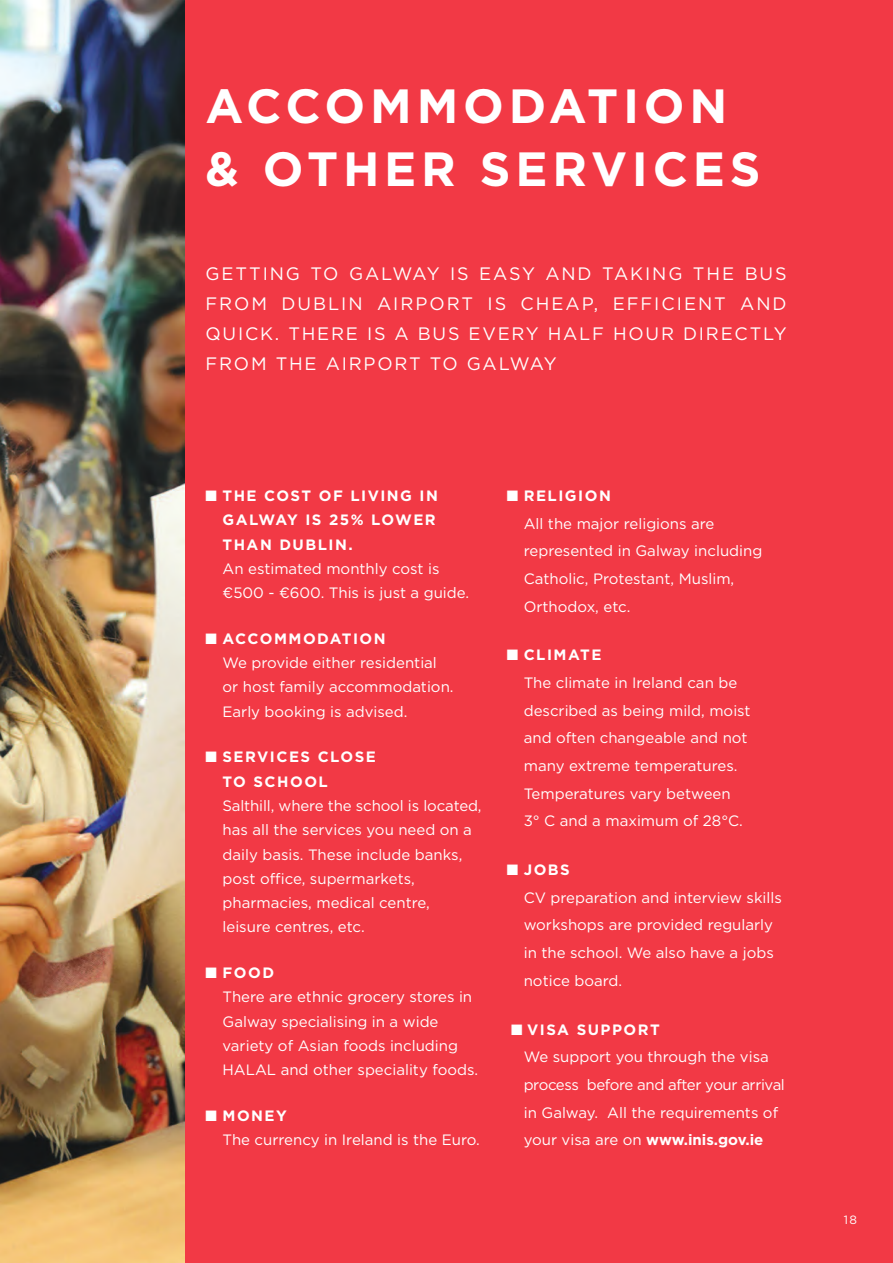
<style>
.page{position:relative;width:893px;height:1263px;background:#f23945}
.page>*{position:absolute;margin:0;border:0;box-sizing:border-box;transform-origin:0 0}
.t1{font:700 48px/63px "Gotham";letter-spacing:.1em;color:#fff}
.t2{font:18px/30px "Gotham";letter-spacing:.1em;color:#fff;text-align:justify}
.t3{font:15px/27.6px "Gotham";color:#fff}
.t4{font:700 15px/24.3px "Gotham";letter-spacing:.1em;color:#fff}
.t5{font:12px "Gotham";color:#fff}
.s1{font-weight:700}
</style>
<div class="page">
<img style="left:0;top:0;width:184px;height:1263px">
<h1 class="t1" style="left:206px;top:75px;width:557px">ACCOMMODATION &amp; OTHER SERVICES</h1>
<p class="t2" style="left:206px;top:259px;width:583px">GETTING TO GALWAY IS EASY AND TAKING THE BUS FROM DUBLIN AIRPORT IS CHEAP, EFFICIENT AND QUICK. THERE IS A BUS EVERY HALF HOUR DIRECTLY FROM THE AIRPORT TO GALWAY</p>
<p class="t4" style="left:223px;top:484px;width:217px;text-indent:-17px">■ THE COST OF LIVING IN<br>GALWAY IS 25% LOWER<br>THAN DUBLIN.</p>
<p class="t3" style="left:223px;top:557px;width:248px;line-height:24.3px">An estimated monthly cost is ¤500 - ¤600. This is just a guide.</p>
<p class="t3" style="left:223px;top:626px;width:233px;line-height:24.3px;text-indent:-17px">■ <span class="s1">ACCOMMODATION<br></span>We provide either residential or host family accommodation.<br>Early booking is advised.</p>
<p class="t4" style="left:223px;top:745px;width:155px;text-indent:-17px">■ SERVICES CLOSE<br>TO SCHOOL</p>
<p class="t3" style="left:223px;top:794px;width:261px;line-height:24.3px">Salthill, where the school is located, has all the services you need on a daily basis. These include banks, post office, supermarkets, pharmacies, medical centre, leisure centres, etc.</p>
<p class="t3" style="left:223px;top:961px;width:257px;line-height:24.3px;text-indent:-17px">■ <span class="s1">FOOD<br></span>There are ethnic grocery stores in<br>Galway specialising in a wide variety of Asian foods including<br>HALAL and other speciality foods.</p>
<p class="t3" style="left:223px;top:1103px;width:259px;line-height:24.3px;text-indent:-17px">■ <span class="s1">MONEY<br></span>The currency in Ireland is the Euro.</p>
<p class="t3" style="left:524px;top:482px;width:240px;text-indent:-17px">■ <span class="s1">RELIGION<br></span>All the major religions are represented in Galway including<br>Catholic, Protestant, Muslim,<br>Orthodox, etc.</p>
<p class="t3" style="left:524px;top:641px;width:228px;text-indent:-17px">■ <span class="s1">CLIMATE<br></span>The climate in Ireland can be described as being mild, moist and often changeable and not many extreme temperatures.<br>Temperatures vary between<br>3° C and a maximum of 28°C.</p>
<p class="t3" style="left:524px;top:856px;width:260px;text-indent:-17px">■ <span class="s1">JOBS<br></span>CV preparation and interview skills workshops are provided regularly in the school. We also have a jobs notice board.</p>
<p class="t3" style="left:524px;top:1016px;width:263px;text-indent:-13px">■ <span class="s1">VISA SUPPORT<br></span>We support you through the visa process before and after your arrival in Galway. All the requirements of your visa are on <span class="s1">www.inis.gov.ie</span></p>
<p class="t5" style="left:844px;top:1213px;width:15px">18</p>
</div>
